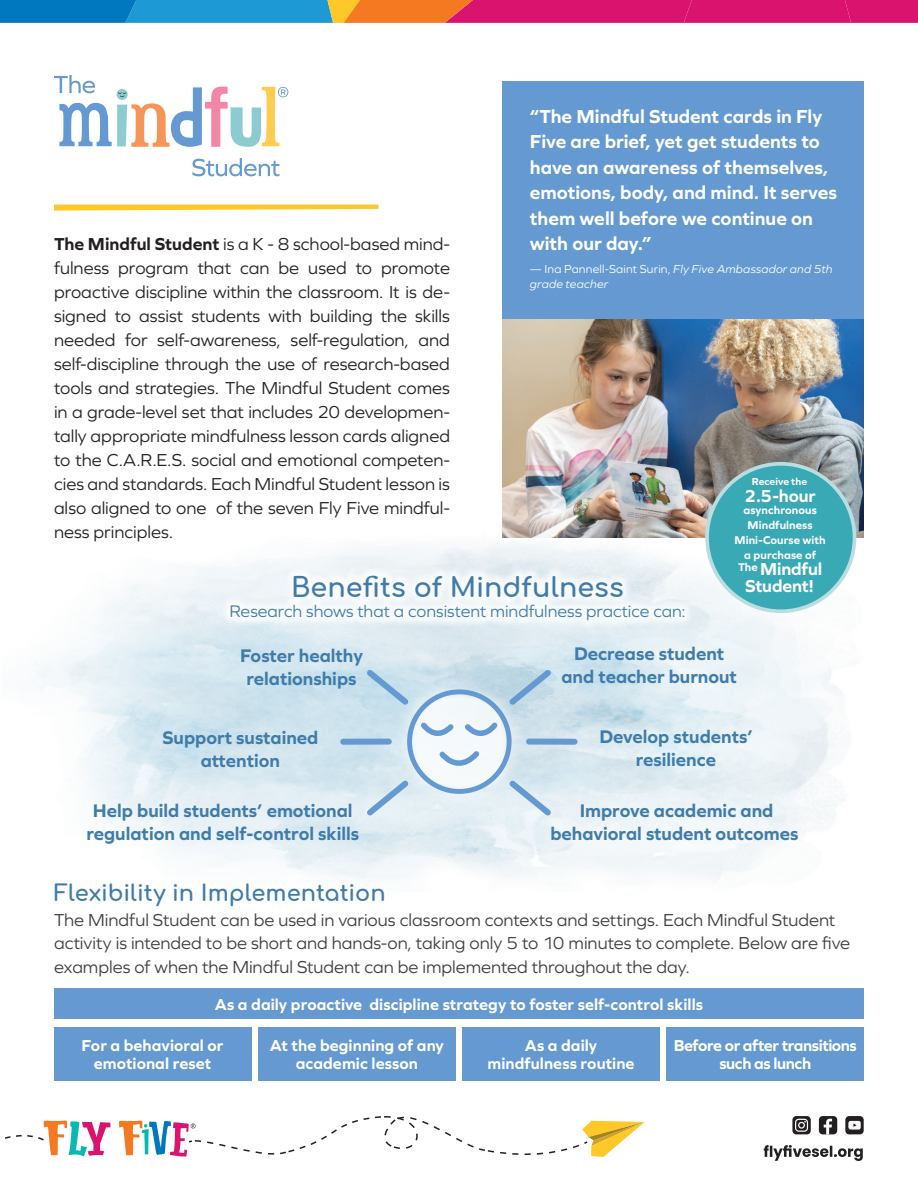
<style>
.page{position:relative;width:918px;height:1188px;background:#fff}
.page>*{position:absolute;margin:0;border:0;box-sizing:border-box;transform-origin:0 0}
.Heading_A{font:700 27px "Comfortaa";letter-spacing:.005em;color:#3f7bab}
.Heading_A-2{font:700 22.5px "Comfortaa";color:#3f7bab}
.t1{font:700 19.5px/25.5px "Graphie";color:#fff}
.t2{font:700 19.05px/22.8px "Graphie";color:#3f7bab;text-align:center}
.Body{font:18px/24px "Graphie";color:#231f20;text-align:justify}
.Body-2{font:18px/23.2px "Graphie";color:#3e3e3f}
.Body-3{font:700 18px/16.5px "Graphie";letter-spacing:-.01em;color:#fff;text-align:center}
.Heading_A-3{font:17.4px "Graphie";color:#3f7bab}
.Feature_Box-Body{font:700 16.5px/18px "Graphie";letter-spacing:.005em;color:#fff;text-align:center}
.Feature_Box-Body-2{font:700 16.5px/18px "Graphie";letter-spacing:-.025em;color:#fff;text-align:center}
.Quote-Attribution_Job_Title{font:italic 12px/14.4px "Graphie";letter-spacing:.015em;color:#fff}
.Body-4{font:700 11.7px/15px "Graphie";letter-spacing:.005em;color:#fff;text-align:center}
.Body-5{font:700 10.5px "Graphie";letter-spacing:.01em;color:#fff}
.s1{font-style:normal}
.s2{font-weight:700}
</style>
<div class="page">
<img style="left:35px;top:526px;width:822px;height:353px">
<div style="left:220px;top:564px;width:474px;height:67px;background:#fff;opacity:.8"></div>
<div style="left:343px;top:739px;width:46px;height:6px;background:#6599d1"></div>
<div style="left:529px;top:739px;width:46px;height:6px;background:#6599d1"></div>
<svg style="left:362px;top:664px;width:194px;height:157px"></svg>
<svg style="left:0;top:0;width:918px;height:23px;background:#954f86"></svg>
<svg style="left:764px;top:1145px;width:99px;height:16px"></svg>
<svg style="left:4px;top:1120px;width:107px;height:37px"></svg>
<svg style="left:119px;top:1116px;width:526px;height:41px"></svg>
<div style="left:819px;top:1116px;width:18px;height:18px;background:#231f20;border-radius:4px"></div>
<svg style="left:824px;top:1119px;width:8px;height:15px"></svg>
<div style="left:845px;top:1116px;width:19px;height:18px;background:#231f20;border-radius:4px"></div>
<svg style="left:848px;top:1121px;width:13px;height:9px"></svg>
<svg style="left:792px;top:1116px;width:19px;height:18px"></svg>
<svg style="left:795px;top:1119px;width:13px;height:13px"></svg>
<img style="left:503px;top:319px;width:361px;height:219px">
<div style="left:503px;top:81px;width:361px;height:238px;background:#6599d1"></div>
<div style="left:707px;top:464px;width:148px;height:147px;background:#39a9b6;border-radius:50%"></div>
<div style="left:705px;top:462px;width:151px;height:151px;border:4px solid #b9dee2;border-radius:50%"></div>
<div style="left:54px;top:988px;width:810px;height:31px;background:#6599d1"></div>
<div style="left:54px;top:1027px;width:197px;height:54px;background:#6599d1"></div>
<div style="left:667px;top:1027px;width:197px;height:54px;background:#6599d1"></div>
<div style="left:258px;top:1027px;width:198px;height:54px;background:#6599d1"></div>
<div style="left:462px;top:1027px;width:198px;height:54px;background:#6599d1"></div>
<svg style="left:192px;top:158px;width:88px;height:18px"></svg>
<svg style="left:54px;top:75px;width:234px;height:72px"></svg>
<svg style="left:54px;top:205px;width:325px;height:6px;background:#fed356"></svg>
<p class="t1" style="left:530px;top:103px;width:309px">“The Mindful Student cards in Fly<br>Five are brief, yet get students to have an awareness of themselves, emotions, body, and mind. It serves them well before we continue on with our day.”</p>
<p class="Quote-Attribution_Job_Title" style="left:530px;top:262px;width:304px"><span class="s1">— Ina Pannell-Saint Surin,</span> Fly Five Ambassador and 5th grade teacher</p>
<p class="Body" style="left:54px;top:231px;width:398px"><span class="s2">The Mindful Student</span> is a K - 8 school-based mind&shy;fulness program that can be used to promote proactive discipline within the classroom. It is de&shy;signed to assist students with building the skills needed for self-awareness, self-regulation, and self-discipline through the use of research-based tools and strategies. The Mindful Student comes in a grade-level set that includes 20 developmen&shy;tally appropriate mindfulness lesson cards aligned to the C.A.R.E.S. social and emotional competen&shy;cies and standards. Each Mindful Student lesson is also aligned to one of the seven Fly Five mindful&shy;ness principles.</p>
<p class="Body-5" style="left:752px;top:476px;width:57px">Receive the</p>
<p class="Body-3" style="left:745px;top:487px;width:73px">2.5-hour</p>
<p class="Body-4" style="left:735px;top:502px;width:93px">asynchronous<br>Mindfulness<br>Mini-Course with a purchase of</p>
<p class="Body-3" style="left:738px;top:561px;width:86px"><sup>The</sup> Mindful<br>Student!</p>
<p class="Heading_A" style="left:291px;top:562px;width:334px">Benefits of Mindfulness</p>
<p class="Heading_A-3" style="left:229px;top:601px;width:458px">Research shows that a consistent mindfulness practice can:</p>
<p class="t2" style="left:240px;top:644px;width:124px">Foster healthy</p>
<p class="t2" style="left:247px;top:667px;width:111px">relationships</p>
<p class="t2" style="left:162px;top:726px;width:157px">Support sustained attention</p>
<p class="t2" style="left:86px;top:799px;width:274px">Help build students’ emotional regulation and self-control skills</p>
<p class="t2" style="left:574px;top:642px;width:152px">Decrease student</p>
<p class="t2" style="left:561px;top:665px;width:177px">and teacher burnout</p>
<p class="t2" style="left:599px;top:725px;width:155px">Develop students’</p>
<p class="t2" style="left:636px;top:748px;width:82px">resilience</p>
<p class="t2" style="left:550px;top:799px;width:250px">Improve academic and behavioral student outcomes</p>
<p class="Heading_A-2" style="left:54px;top:872px;width:333px">Flexibility in Implementation</p>
<p class="Body-2" style="left:54px;top:908px;width:798px">The Mindful Student can be used in various classroom contexts and settings. Each Mindful Student activity is intended to be short and hands-on, taking only 5 to 10 minutes to complete. Below are five examples of when the Mindful Student can be implemented throughout the day.</p>
<p class="Feature_Box-Body" style="left:215px;top:995px;width:490px">As a daily proactive discipline strategy to foster self-control skills</p>
<p class="Feature_Box-Body" style="left:82px;top:1036px;width:143px">For a behavioral or emotional reset</p>
<p class="Feature_Box-Body-2" style="left:674px;top:1036px;width:185px">Before or after transitions such as lunch</p>
<p class="Feature_Box-Body" style="left:270px;top:1036px;width:176px">At the beginning of any academic lesson</p>
<p class="Feature_Box-Body" style="left:488px;top:1036px;width:149px">As a daily mindfulness routine</p>
</div>
